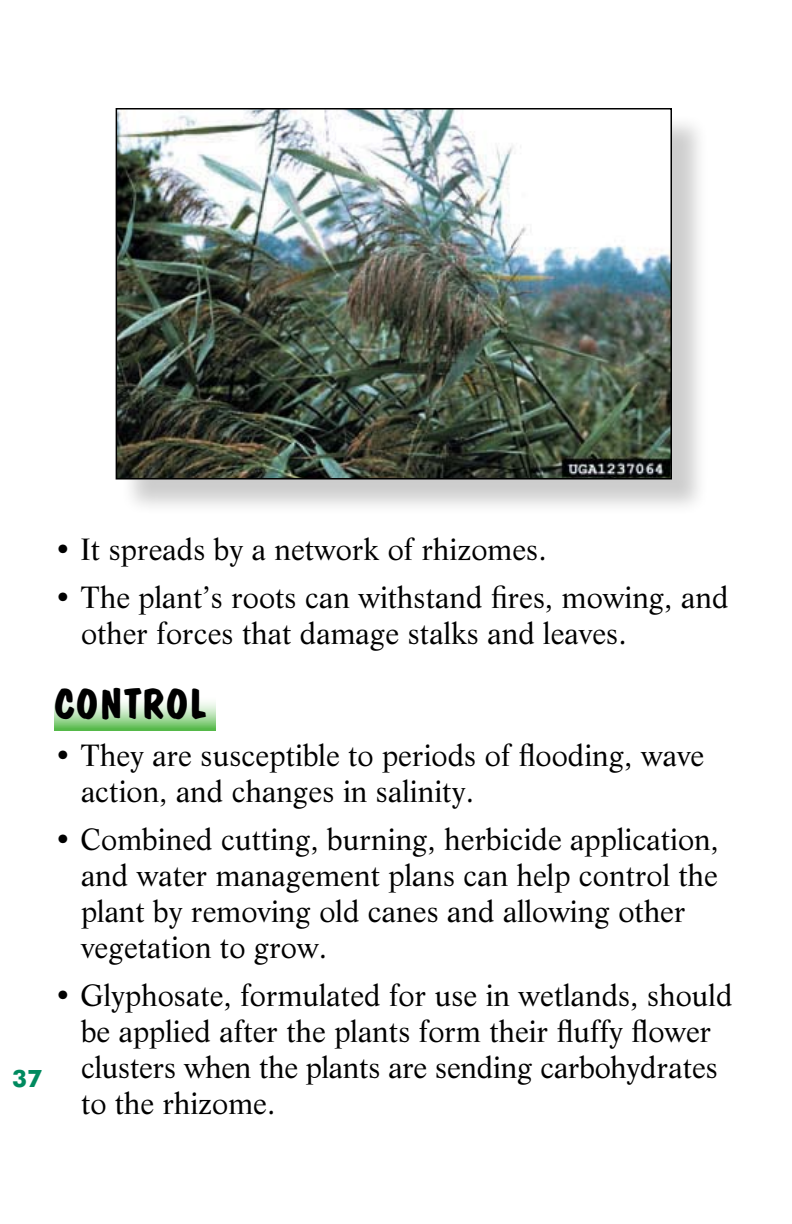
<style>
.page{position:relative;width:792px;height:1224px;background:#fff}
.page>*{position:absolute;margin:0;border:0;box-sizing:border-box;transform-origin:0 0}
.t1{font:42px "Dom Bold BT";letter-spacing:.04em;color:#000}
.t2{font:30px/36px "Life BT";color:#000}
.t3{font:700 24px "Futura BT";color:#008a5f}
</style>
<div class="page">
<svg style="left:54px;top:702px;width:162px;height:29px;background:#abdca6"></svg>
<div style="left:120px;top:112px;width:590px;height:404px;background:#000;opacity:.2"></div>
<img style="left:119px;top:111px;width:550px;height:366px">
<div style="left:116px;top:108px;width:556px;height:372px;border:2px solid #000"></div>
<p class="t3" style="left:12px;top:1064px;width:31px">37</p>
<p class="t2" style="left:54px;top:530px;width:494px">• It spreads by a network of rhizomes.</p>
<p class="t2" style="left:81px;top:578px;width:649px;text-indent:-27px">• The plant’s roots can withstand fires, mowing, and other forces that damage stalks and leaves.</p>
<h1 class="t1" style="left:54px;top:679px;width:153px">CONTROL</h1>
<p class="t2" style="left:81px;top:737px;width:625px;text-indent:-27px">• They are susceptible to periods of flooding, wave action, and changes in salinity.</p>
<p class="t2" style="left:81px;top:821px;width:640px;text-indent:-27px">• Combined cutting, burning, herbicide application, and water management plans can help control the plant by removing old canes and allowing other vegetation to grow.</p>
<p class="t2" style="left:81px;top:977px;width:653px;text-indent:-27px">• Glyphosate, formulated for use in wetlands, should be applied after the plants form their fluffy flower clusters when the plants are sending carbohydrates to the rhizome.</p>
</div>
